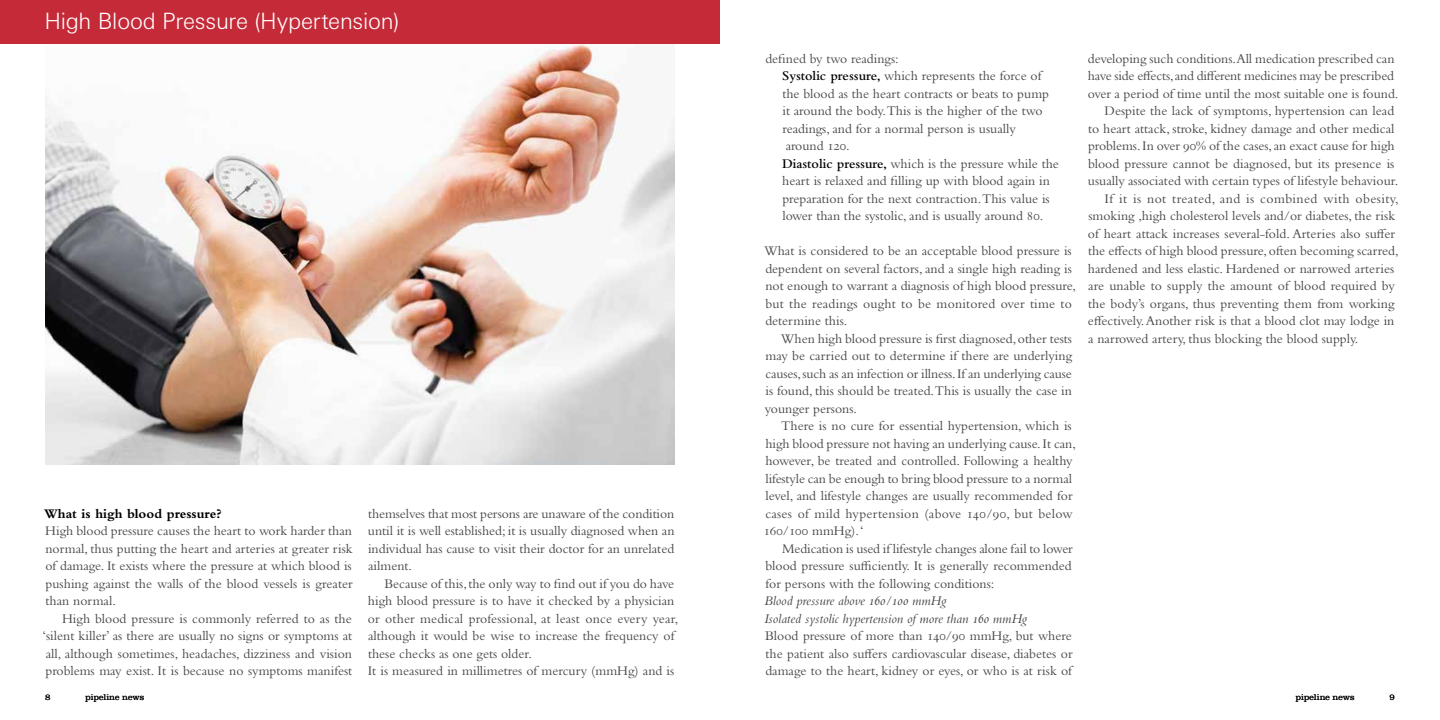
<style>
.page{position:relative;width:1440px;height:720px;background:#fff}
.page>*{position:absolute;margin:0;border:0;box-sizing:border-box;transform-origin:0 0}
.t1{font:300 22.5px "Linotype Univers Basic";letter-spacing:-.01em;color:#fff}
.t2{font:13.75px/17.5px "Bembo Std";color:#464547;text-align:justify}
.t3{font:italic 13.75px/17.5px "Bembo Std";color:#464547}
.t4{font:13.75px "Bembo Std";letter-spacing:.03em;color:#464547}
.t5{font:700 13.75px "Bembo Std";color:#000}
.t6{font:300 8.75px "Clarendon LT Std";color:#000}
.s1{font-weight:600;color:#000}
</style>
<div class="page">
<img style="left:45px;top:44px;width:630px;height:420px">
<div style="left:0;top:0;width:720px;height:44px;background:#c52a39"></div>
<h1 class="t1" style="left:44px;top:8px;width:356px">High Blood Pressure (Hypertension)</h1>
<p class="t5" style="left:44px;top:506px;width:179px">What is high blood pressure?</p>
<p class="t2" style="left:45px;top:522px;width:309px">High blood pressure causes the heart to work harder than normal, thus putting the heart and arteries at greater risk of damage. It exists where the pressure at which blood is pushing against the walls of the blood vessels is greater than normal.</p>
<p class="t2" style="left:43px;top:609px;width:311px;text-indent:20px">High blood pressure is commonly referred to as the ‘silent killer’ as there are usually no signs or symptoms at all, although sometimes, headaches, dizziness and vision problems may exist. It is because no symptoms manifest</p>
<p class="t2" style="left:368px;top:504px;width:308px">themselves that most persons are unaware of the condition until it is well established; it is usually diagnosed when an individual has cause to visit their doctor for an unrelated ailment.</p>
<p class="t2" style="left:368px;top:574px;width:312px;text-align:left;text-indent:17px">Because of this, the only way to find out if you do have high blood pressure is to have it checked by a physician or other medical professional, at least once every year, although it would be wise to increase the frequency of these checks as one gets older.<br>It is measured in millimetres of mercury (mmHg) and is</p>
<p class="t2" style="left:782px;top:49px;width:278px;text-align:left;text-indent:-17px">defined by two readings:<br><span class="s1">Systolic pressure,</span> which represents the force of the blood as the heart contracts or beats to pump it around the body.This is the higher of the two readings, and for a normal person is usually<br>around 120.<br><span class="s1">Diastolic pressure,</span> which is the pressure while the heart is relaxed and filling up with blood again in preparation for the next contraction.This value is lower than the systolic, and is usually around 80.</p>
<p class="t2" style="left:764px;top:242px;width:313px;text-align:left">What is considered to be an acceptable blood pressure is dependent on several factors, and a single high reading is not enough to warrant a diagnosis of high blood pressure, but the readings ought to be monitored over time to determine this.</p>
<p class="t2" style="left:765px;top:329px;width:309px;text-indent:16px">When high blood pressure is first diagnosed, other tests may be carried out to determine if there are underlying causes, such as an infection or illness. If an underlying cause is found, this should be treated.This is usually the case in younger persons.</p>
<p class="t2" style="left:764px;top:417px;width:314px;text-align:left;text-indent:18px">There is no cure for essential hypertension, which is high blood pressure not having an underlying cause. It can, however, be treated and controlled. Following a healthy lifestyle can be enough to bring blood pressure to a normal level, and lifestyle changes are usually recommended for cases of mild hypertension (above 140/90, but below 160/100 mmHg). ‘</p>
<p class="t2" style="left:766px;top:539px;width:309px;text-indent:17px">Medication is used if lifestyle changes alone fail to lower blood pressure sufficiently. It is generally recommended for persons with the following conditions:</p>
<p class="t3" style="left:764px;top:592px;width:264px">Blood pressure above 160/100 mmHg<br>Isolated systolic hypertension of more than 160 mmHg</p>
<p class="t2" style="left:765px;top:627px;width:309px">Blood pressure of more than 140/90 mmHg, but where the patient also suffers cardiovascular disease, diabetes or damage to the heart, kidney or eyes, or who is at risk of</p>
<p class="t2" style="left:1088px;top:49px;width:308px">developing such conditions.All medication prescribed can</p>
<p class="t2" style="left:1088px;top:67px;width:308px">have side effects, and different medicines may be prescribed</p>
<p class="t2" style="left:1088px;top:84px;width:312px">over a period of time until the most suitable one is found.</p>
<p class="t2" style="left:1105px;top:102px;width:291px">Despite the lack of symptoms, hypertension can lead</p>
<p class="t2" style="left:1088px;top:119px;width:308px">to heart attack, stroke, kidney damage and other medical</p>
<p class="t2" style="left:1088px;top:137px;width:308px">problems. In over 90% of the cases, an exact cause for high</p>
<p class="t2" style="left:1088px;top:154px;width:308px">blood pressure cannot be diagnosed, but its presence is</p>
<p class="t2" style="left:1088px;top:172px;width:312px">usually associated with certain types of lifestyle behaviour.</p>
<p class="t4" style="left:1105px;top:190px;width:296px">If it is not treated, and is combined with obesity,</p>
<p class="t2" style="left:1088px;top:207px;width:308px">smoking ,high cholesterol levels and/or diabetes, the risk</p>
<p class="t2" style="left:1088px;top:224px;width:309px">of heart attack increases several-fold. Arteries also suffer</p>
<p class="t2" style="left:1088px;top:242px;width:312px">the effects of high blood pressure, often becoming scarred,</p>
<p class="t2" style="left:1088px;top:259px;width:308px">hardened and less elastic. Hardened or narrowed arteries</p>
<p class="t2" style="left:1088px;top:277px;width:308px">are unable to supply the amount of blood required by</p>
<p class="t2" style="left:1088px;top:294px;width:308px">the body’s organs, thus preventing them from working</p>
<p class="t2" style="left:1088px;top:312px;width:308px">effectively. Another risk is that a blood clot may lodge in</p>
<p class="t2" style="left:1088px;top:329px;width:272px">a narrowed artery, thus blocking the blood supply.</p>
<p class="t6" style="left:45px;top:692px;width:7px">8</p>
<p class="t6" style="left:86px;top:692px;width:60px">pipeline news</p>
<p class="t6" style="left:1296px;top:692px;width:60px">pipeline news</p>
<p class="t6" style="left:1390px;top:692px;width:7px">9</p>
</div>
